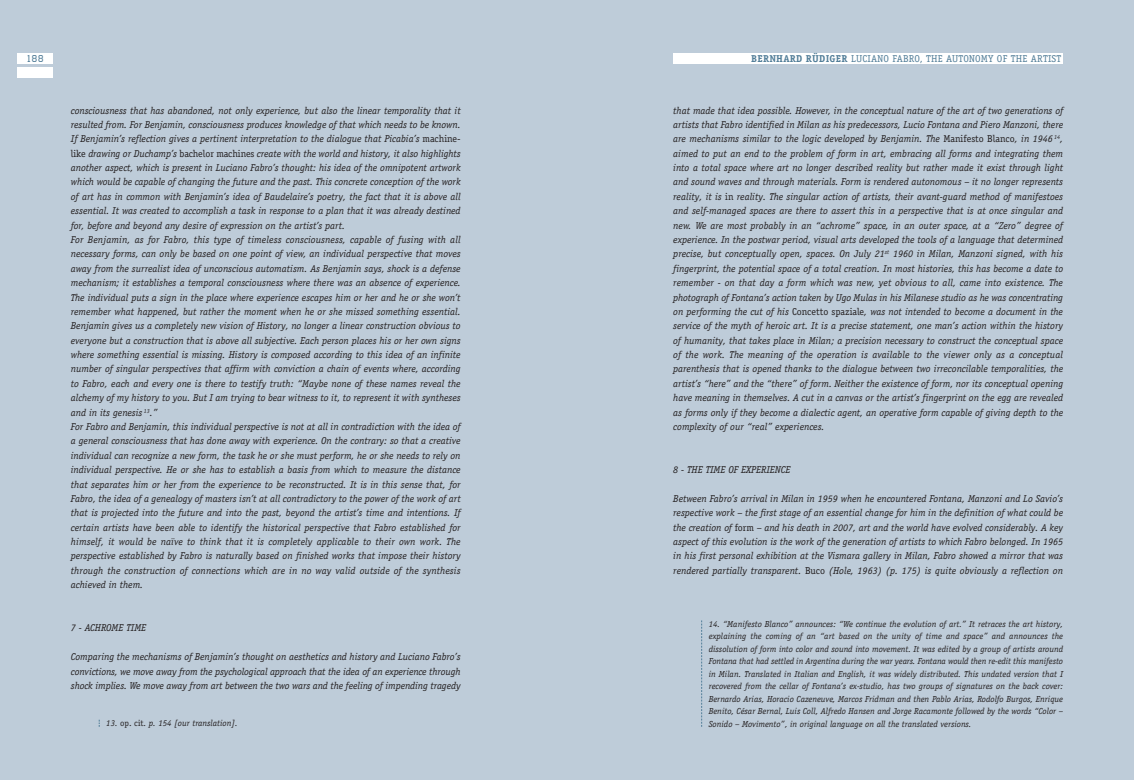
<style>
.page{position:relative;width:1134px;height:780px;background:#fff}
.page>*{position:absolute;margin:0;border:0;box-sizing:border-box;transform-origin:0 0}
.t1{font:italic 10px/14.4px "Officina Serif";color:#231f20;text-align:justify}
.t2{font:10px "Officina Serif";letter-spacing:.025em;color:#517d98}
.t3{font:10px "Octin College Free";color:#517d98}
.t4{font:italic 8.75px/12.5px "Officina Serif";color:#231f20;text-align:justify}
.s1{font-style:normal}
.s2{font-weight:700}
</style>
<div class="page">
<div style="left:0;top:0;width:1134px;height:779px;background:#beccd9"></div>
<div style="left:673px;top:53px;width:390px;height:11px;background:#fff"></div>
<div style="left:18px;top:53px;width:35px;height:11px;background:#fff"></div>
<div style="left:18px;top:67px;width:35px;height:11px;background:#fff"></div>
<svg style="left:701px;top:620px;width:1px;height:106px"></svg>
<p class="t3" style="left:27px;top:53px;width:18px">188</p>
<p class="t1" style="left:71px;top:104px;width:391px;text-align:left">consciousness that has abandoned, not only experience, but also the linear temporality that it resulted from. For Benjamin, consciousness produces knowledge of that which needs to be known.<br>If Benjamin’s reflection gives a pertinent interpretation to the dialogue that Picabia’s <span class="s1">machine&shy;like</span> drawing or Duchamp’s <span class="s1">bachelor machines</span> create with the world and history, it also highlights another aspect, which is present in Luciano Fabro’s thought: his idea of the omnipotent artwork which would be capable of changing the future and the past. This concrete conception of the work of art has in common with Benjamin’s idea of Baudelaire’s poetry, the fact that it is above all essential. It was created to accomplish a task in response to a plan that it was already destined for, before and beyond any desire of expression on the artist’s part.<br>For Benjamin, as for Fabro, this type of timeless consciousness, capable of fusing with all necessary forms, can only be based on one point of view, an individual perspective that moves away from the surrealist idea of unconscious automatism. As Benjamin says, shock is a defense mechanism; it establishes a temporal consciousness where there was an absence of experience.<br>The individual puts a sign in the place where experience escapes him or her and he or she won’t remember what happened, but rather the moment when he or she missed something essential.<br>Benjamin gives us a completely new vision of History, no longer a linear construction obvious to everyone but a construction that is above all subjective. Each person places his or her own signs where something essential is missing. History is composed according to this idea of an infinite number of singular perspectives that affirm with conviction a chain of events where, according to Fabro, each and every one is there to testify truth: “Maybe none of these names reveal the alchemy of my history to you. But I am trying to bear witness to it, to represent it with syntheses and in its genesis <sup>13</sup>.”<br>For Fabro and Benjamin, this individual perspective is not at all in contradiction with the idea of a general consciousness that has done away with experience. On the contrary: so that a creative individual can recognize a new form, the task he or she must perform, he or she needs to rely on individual perspective. He or she has to establish a basis from which to measure the distance that separates him or her from the experience to be reconstructed. It is in this sense that, for Fabro, the idea of a genealogy of masters isn’t at all contradictory to the power of the work of art that is projected into the future and into the past, beyond the artist’s time and intentions. If certain artists have been able to identify the historical perspective that Fabro established for himself, it would be naïve to think that it is completely applicable to their own work. The perspective established by Fabro is naturally based on finished works that impose their history through the construction of connections which are in no way valid outside of the synthesis achieved in them.</p>
<p class="t1" style="left:71px;top:621px;width:77px">7 - ACHROME TIME</p>
<p class="t1" style="left:71px;top:650px;width:391px">Comparing the mechanisms of Benjamin’s thought on aesthetics and history and Luciano Fabro’s convictions, we move away from the psychological approach that the idea of an experience through shock implies. We move away from art between the two wars and the feeling of impending tragedy</p>
<p class="t4" style="left:106px;top:717px;width:133px">13. <span class="s1">op. cit</span>. p. 154 [our translation].</p>
<p class="t2" style="left:751px;top:54px;width:312px"><span class="s2">BERNHARD RÜDIGER</span> LUCIANO FABRO, THE AUTONOMY OF THE ARTIST</p>
<p class="t1" style="left:673px;top:104px;width:391px">that made that idea possible. However, in the conceptual nature of the art of two generations of artists that Fabro identified in Milan as his predecessors, Lucio Fontana and Piero Manzoni, there are mechanisms similar to the logic developed by Benjamin. The <span class="s1">Manifesto Blanco</span>, in 1946 <sup>14</sup>, aimed to put an end to the problem of form in art, embracing all forms and integrating them into a total space where art no longer described reality but rather made it exist through light and sound waves and through materials. Form is rendered autonomous – it no longer represents reality, it is <span class="s1">in</span> reality. The singular action of artists, their avant-guard method of manifestoes and self-managed spaces are there to assert this in a perspective that is at once singular and new. We are most probably in an “achrome” space, in an outer space, at a “Zero” degree of experience. In the postwar period, visual arts developed the tools of a language that determined precise, but conceptually open, spaces. On July 21<sup>st</sup> 1960 in Milan, Manzoni signed, with his fingerprint, the potential space of a total creation. In most histories, this has become a date to remember - on that day a form which was new, yet obvious to all, came into existence. The photograph of Fontana’s action taken by Ugo Mulas in his Milanese studio as he was concentrating on performing the cut of his <span class="s1">Concetto spaziale</span>, was not intended to become a document in the service of the myth of heroic art. It is a precise statement, one man’s action within the history of humanity, that takes place in Milan; a precision necessary to construct the conceptual space of the work. The meaning of the operation is available to the viewer only as a conceptual parenthesis that is opened thanks to the dialogue between two irreconcilable temporalities, the artist’s “here” and the “there” of form. Neither the existence of form, nor its conceptual opening have meaning in themselves. A cut in a canvas or the artist’s fingerprint on the egg are revealed as forms only if they become a dialectic agent, an operative form capable of giving depth to the complexity of our “real” experiences.</p>
<p class="t1" style="left:673px;top:463px;width:119px">8 - THE TIME OF EXPERIENCE</p>
<p class="t1" style="left:673px;top:492px;width:391px">Between Fabro’s arrival in Milan in 1959 when he encountered Fontana, Manzoni and Lo Savio’s respective work – the first stage of an essential change for him in the definition of what could be the creation of <span class="s1">form</span> – and his death in 2007, art and the world have evolved considerably. A key aspect of this evolution is the work of the generation of artists to which Fabro belonged. In 1965 in his first personal exhibition at the Vismara gallery in Milan, Fabro showed a mirror that was rendered partially transparent. <span class="s1">Buco</span> (Hole, 1963) (p. 175) is quite obviously a reflection on</p>
<p class="t4" style="left:709px;top:618px;width:356px">14. “Manifesto Blanco” announces: “We continue the evolution of art.” It retraces the art history, explaining the coming of an “art based on the unity of time and space” and announces the dissolution of form into color and sound into movement. It was edited by a group of artists around Fontana that had settled in Argentina during the war years. Fontana would then re-edit this manifesto in Milan. Translated in Italian and English, it was widely distributed. This undated version that I recovered from the cellar of Fontana’s ex-studio, has two groups of signatures on the back cover:<br>Bernardo Arias, Horacio Cazeneuve, Marcos Fridman and then Pablo Arias, Rodolfo Burgos, Enrique Benito, César Bernal, Luis Coll, Alfredo Hansen and Jorge Racamonte followed by the words “Color – Sonido – Movimento”, in original language on all the translated versions.</p>
</div>
